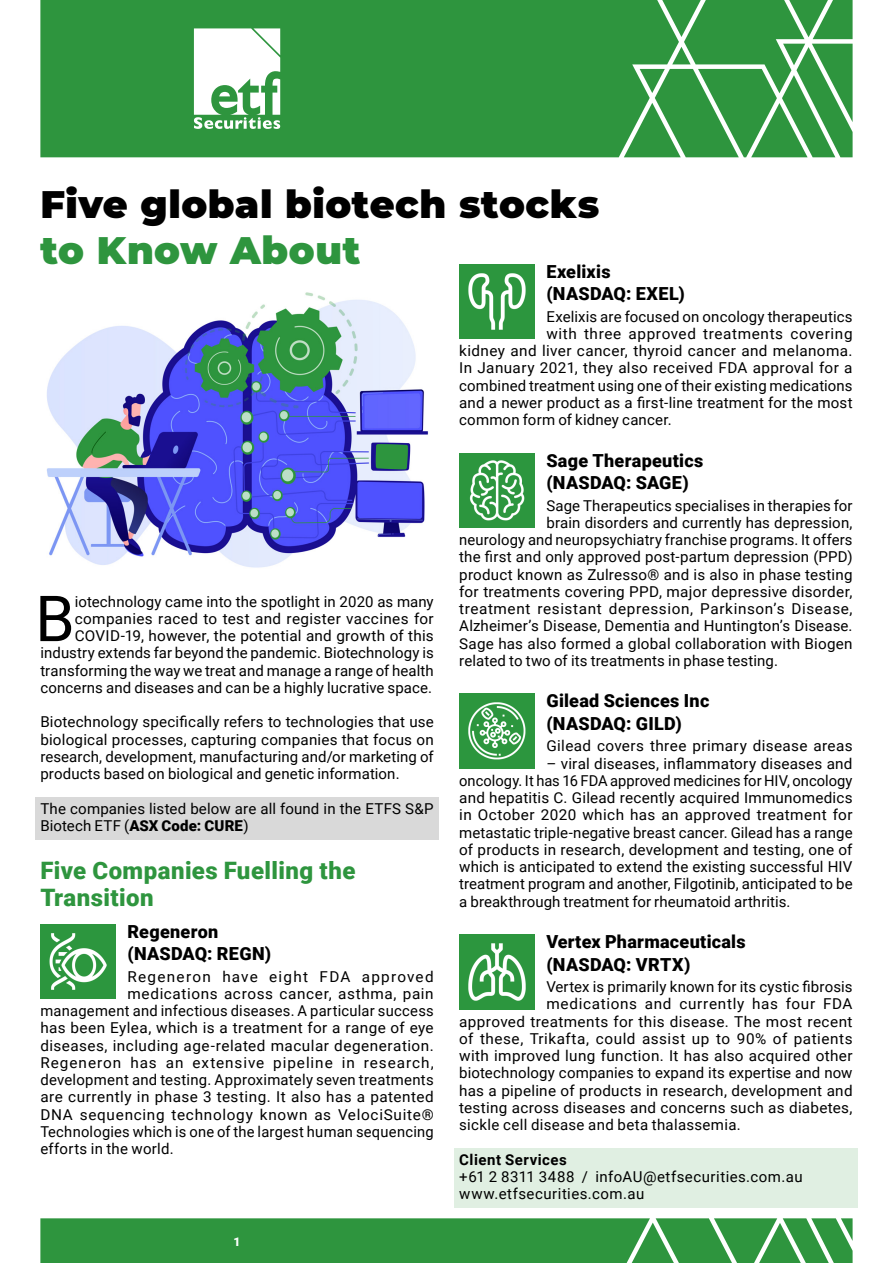
<style>
.page{position:relative;width:893px;height:1263px;background:#fff}
.page>*{position:absolute;margin:0;border:0;box-sizing:border-box;transform-origin:0 0}
.Drop_Cap_First_Parag{font:63.6px "Roboto";color:#000}
.t1{font:900 38.25px/45.9px "Montserrat";letter-spacing:.015em;color:#000}
.Section_Title{font:900 24px/27px "Roboto";letter-spacing:.02em;color:#2e953e}
.Sub-Section_Title{font:900 18px/22.5px "Roboto";letter-spacing:.015em;color:#000}
.Paragraphs{font:15px/17.2px "Roboto";letter-spacing:.02em;color:#000;text-align:justify}
.Drop_Cap_First_Parag-2{font:15px/17.2px "Roboto";letter-spacing:.005em;color:#000;text-align:right}
.Paragraphs-2{font:15px "Roboto";letter-spacing:.045em;color:#000}
.Grey_Highlight{font:15px/17.2px "Roboto";letter-spacing:.01em;color:#000}
.Paragraphs-3{font:15px "Roboto";letter-spacing:.04em;color:#000}
.Paragraphs-4{font:15px "Roboto";letter-spacing:.06em;color:#000}
.Paragraphs-5{font:15px "Roboto";letter-spacing:.085em;color:#000}
.t2{font:700 15px "Roboto";letter-spacing:.035em;color:#000}
.t3{font:900 12px "Roboto";color:#fff}
.s1{color:#2e953e}
.s2{font-weight:900}
</style>
<div class="page">
<svg style="left:40px;top:1218px;width:813px;height:45px;background:#389a47"></svg>
<div style="left:40px;top:0;width:584px;height:157px;background:#2e953e"></div>
<svg style="left:624px;top:0;width:229px;height:157px;background:#4ca45a"></svg>
<svg style="left:194px;top:28px;width:86px;height:101px"></svg>
<div style="left:35px;top:797px;width:404px;height:43px;background:#d9d9d9"></div>
<img style="left:47px;top:292px;width:381px;height:276px">
<img style="left:40px;top:924px;width:75px;height:75px">
<img style="left:459px;top:694px;width:75px;height:75px">
<img style="left:459px;top:453px;width:75px;height:75px">
<img style="left:459px;top:935px;width:75px;height:74px">
<div style="left:454px;top:1148px;width:404px;height:26px;background:#e0efe2"></div>
<div style="left:454px;top:1165px;width:404px;height:26px;background:#e0efe2"></div>
<div style="left:454px;top:1182px;width:404px;height:26px;background:#e0efe2"></div>
<img style="left:459px;top:264px;width:75px;height:75px">
<p class="t1" style="left:40px;top:179px;width:560px">Five global biotech stocks <span class="s1">to Know About</span></p>
<p class="Sub-Section_Title" style="left:546px;top:259px;width:140px">Exelixis (NASDAQ: EXEL)</p>
<p class="Paragraphs" style="left:546px;top:307px;width:308px">Exelixis are focused on oncology therapeutics</p>
<p class="Paragraphs-3" style="left:546px;top:323px;width:308px">with three approved treatments covering</p>
<p class="Paragraphs" style="left:459px;top:342px;width:395px">kidney and liver cancer, thyroid cancer and melanoma.</p>
<p class="Paragraphs" style="left:459px;top:359px;width:395px">In January 2021, they also received FDA approval for a</p>
<p class="Paragraphs" style="left:459px;top:376px;width:395px">combined treatment using one of their existing medications</p>
<p class="Paragraphs" style="left:459px;top:393px;width:395px">and a newer product as a first-line treatment for the most</p>
<p class="Paragraphs" style="left:459px;top:411px;width:214px">common form of kidney cancer.</p>
<p class="Drop_Cap_First_Parag-2" style="left:40px;top:592px;width:395px">iotechnology came into the spotlight in 2020 as many companies raced to test and register vaccines for COVID-19, however, the potential and growth of this industry extends far beyond the pandemic. Biotechnology is transforming the way we treat and manage a range of health concerns and diseases and can be a highly lucrative space.</p>
<p class="Paragraphs" style="left:40px;top:713px;width:395px">Biotechnology specifically refers to technologies that use biological processes, capturing companies that focus on research, development, manufacturing and/or marketing of products based on biological and genetic information.</p>
<p class="Grey_Highlight" style="left:40px;top:799px;width:395px">The companies listed below are all found in the ETFS S&amp;P<br>Biotech ETF (<span class="s2">ASX Code: CURE</span>)</p>
<p class="Section_Title" style="left:40px;top:856px;width:316px">Five Companies Fuelling the<br>Transition</p>
<p class="Sub-Section_Title" style="left:128px;top:919px;width:145px">Regeneron (NASDAQ: REGN)</p>
<p class="Paragraphs-5" style="left:128px;top:966px;width:308px">Regeneron have eight FDA approved</p>
<p class="Paragraphs-3" style="left:128px;top:983px;width:308px">medications across cancer, asthma, pain</p>
<p class="Paragraphs" style="left:40px;top:1001px;width:395px">management and infectious diseases. A particular success</p>
<p class="Paragraphs" style="left:40px;top:1019px;width:395px">has been Eylea, which is a treatment for a range of eye</p>
<p class="Paragraphs" style="left:40px;top:1036px;width:395px">diseases, including age-related macular degeneration.</p>
<p class="Paragraphs-4" style="left:40px;top:1052px;width:395px">Regeneron has an extensive pipeline in research,</p>
<p class="Paragraphs" style="left:40px;top:1070px;width:395px">development and testing. Approximately seven treatments</p>
<p class="Paragraphs" style="left:40px;top:1088px;width:395px">are currently in phase 3 testing. It also has a patented</p>
<p class="Paragraphs-2" style="left:40px;top:1104px;width:395px">DNA sequencing technology known as VelociSuite®</p>
<p class="Paragraphs" style="left:40px;top:1122px;width:395px">Technologies which is one of the largest human sequencing</p>
<p class="Paragraphs" style="left:40px;top:1139px;width:135px">efforts in the world.</p>
<p class="Drop_Cap_First_Parag" style="left:35px;top:574px;width:41px">B</p>
<p class="t3" style="left:234px;top:1234px;width:8px">1</p>
<p class="Sub-Section_Title" style="left:546px;top:448px;width:158px">Sage Therapeutics (NASDAQ: SAGE)</p>
<p class="Paragraphs" style="left:546px;top:496px;width:308px">Sage Therapeutics specialises in therapies for</p>
<p class="Paragraphs" style="left:546px;top:513px;width:308px">brain disorders and currently has depression,</p>
<p class="Paragraphs" style="left:459px;top:531px;width:395px">neurology and neuropsychiatry franchise programs. It offers</p>
<p class="Paragraphs" style="left:459px;top:548px;width:395px">the first and only approved post-partum depression (PPD)</p>
<p class="Paragraphs" style="left:459px;top:565px;width:395px">product known as Zulresso® and is also in phase testing</p>
<p class="Paragraphs" style="left:459px;top:582px;width:395px">for treatments covering PPD, major depressive disorder,</p>
<p class="Paragraphs" style="left:459px;top:600px;width:395px">treatment resistant depression, Parkinson’s Disease,</p>
<p class="Paragraphs" style="left:459px;top:617px;width:395px">Alzheimer’s Disease, Dementia and Huntington’s Disease.</p>
<p class="Paragraphs" style="left:459px;top:634px;width:395px">Sage has also formed a global collaboration with Biogen</p>
<p class="Paragraphs" style="left:459px;top:651px;width:320px">related to two of its treatments in phase testing.</p>
<p class="Sub-Section_Title" style="left:546px;top:689px;width:164px">Gilead Sciences Inc (NASDAQ: GILD)</p>
<p class="Paragraphs" style="left:546px;top:737px;width:308px">Gilead covers three primary disease areas</p>
<p class="Paragraphs" style="left:459px;top:754px;width:395px;text-indent:87px">– viral diseases, inflammatory diseases and oncology. It has 16 FDA approved medicines for HIV, oncology and hepatitis C. Gilead recently acquired Immunomedics in October 2020 which has an approved treatment for metastatic triple-negative breast cancer. Gilead has a range of products in research, development and testing, one of which is anticipated to extend the existing successful HIV treatment program and another, Filgotinib, anticipated to be a breakthrough treatment for rheumatoid arthritis.</p>
<p class="Sub-Section_Title" style="left:546px;top:930px;width:201px">Vertex Pharmaceuticals (NASDAQ: VRTX)</p>
<p class="Paragraphs" style="left:546px;top:977px;width:308px">Vertex is primarily known for its cystic fibrosis</p>
<p class="Paragraphs-2" style="left:546px;top:993px;width:308px">medications and currently has four FDA</p>
<p class="Paragraphs" style="left:459px;top:1012px;width:395px">approved treatments for this disease. The most recent</p>
<p class="Paragraphs" style="left:459px;top:1029px;width:395px">of these, Trikafta, could assist up to 90% of patients</p>
<p class="Paragraphs" style="left:459px;top:1047px;width:395px">with improved lung function. It has also acquired other</p>
<p class="Paragraphs" style="left:459px;top:1064px;width:395px">biotechnology companies to expand its expertise and now</p>
<p class="Paragraphs" style="left:459px;top:1081px;width:395px">has a pipeline of products in research, development and</p>
<p class="Paragraphs" style="left:459px;top:1098px;width:395px">testing across diseases and concerns such as diabetes,</p>
<p class="Paragraphs" style="left:459px;top:1116px;width:283px">sickle cell disease and beta thalassemia.</p>
<p class="t2" style="left:459px;top:1149px;width:109px">Client Services</p>
<p class="Paragraphs" style="left:459px;top:1167px;width:345px">+61 2 8311 3488 / infoAU@etfsecurities.com.au www.etfsecurities.com.au</p>
</div>
